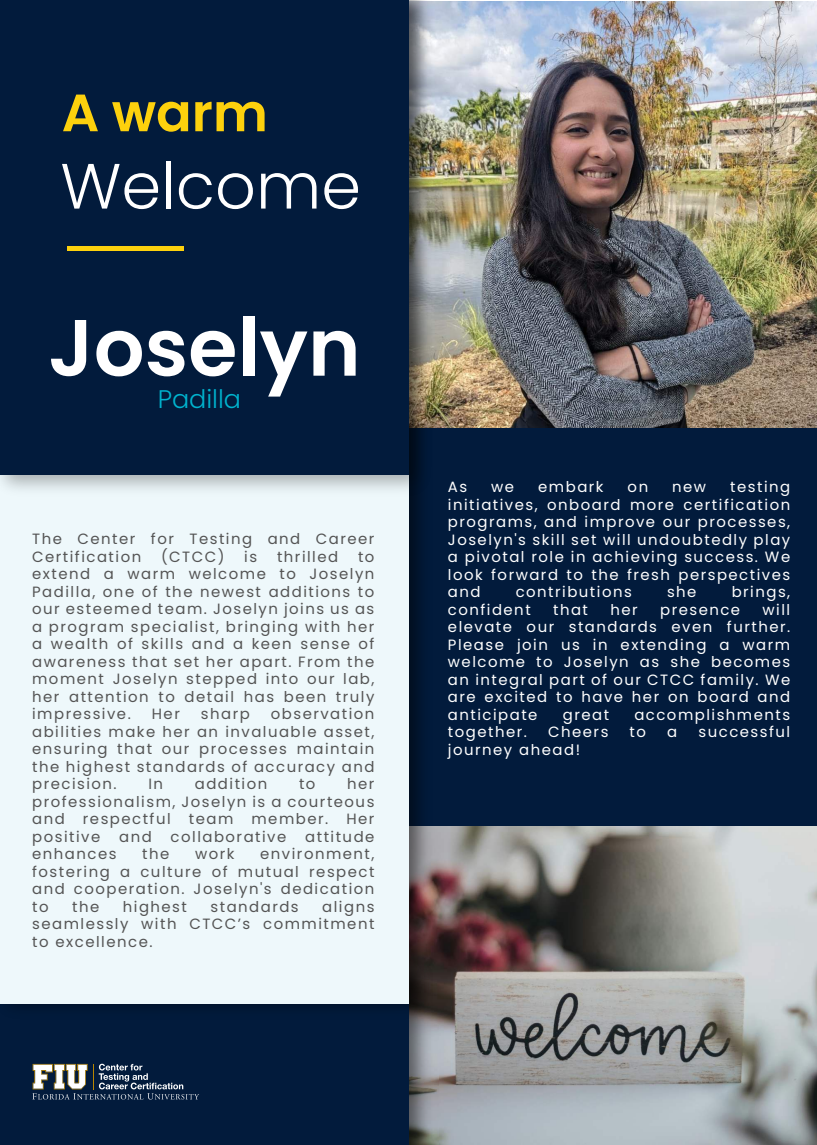
<style>
.page{position:relative;width:817px;height:1145px;background:#fff}
.page>*{position:absolute;margin:0;border:0;box-sizing:border-box;transform-origin:0 0}
.t1{font:600 79.8px "Poppins";color:#fff}
.t2{font:300 63.88px "Poppins";color:#fff}
.t3{font:600 52.41px "Poppins";color:#fdd10d}
.t4{font:300 25.46px "Poppins";color:#00b3ce}
.t5{font:14.88px/17.5px "Poppins";letter-spacing:.1em;color:#545454;text-align:justify}
.t6{font:14.88px/17.5px "Poppins";letter-spacing:.1em;color:#fff;text-align:justify}
</style>
<div class="page">
<div style="left:384px;top:422px;width:432px;height:723px;background:#021b3c"></div>
<img style="left:438px;top:1px;width:378px;height:427px">
<img style="left:438px;top:826px;width:378px;height:319px">
<img style="left:409px;top:1024px;width:29px;height:121px">
<div style="left:0;top:968px;width:408px;height:177px;background:#021b3c"></div>
<img style="left:0;top:1px;width:438px;height:1023px">
<div style="left:0;top:0;width:408px;height:1003px;background:#eef8fb"></div>
<img style="left:1px;top:0;width:436px;height:503px">
<div style="left:0;top:0;width:408px;height:475px;background:#021b3c"></div>
<svg style="left:32px;top:1064px;width:167px;height:35px"></svg>
<div style="left:67px;top:246px;width:117px;height:5px;background:#fdd10d"></div>
<h3 class="t3" style="left:62px;top:90px;width:208px">A warm</h3>
<h2 class="t2" style="left:60px;top:160px;width:302px">Welcome</h2>
<h1 class="t1" style="left:48px;top:313px;width:314px">Joselyn</h1>
<h3 class="t4" style="left:158px;top:389px;width:85px">Padilla</h3>
<p class="t5" style="left:32px;top:530px;width:343px">The Center for Testing and Career<br>Certification</p>
<p class="t5" style="left:161px;top:548px;width:65px">(CTCC)</p>
<p class="t5" style="left:244px;top:548px;width:14px">is</p>
<p class="t5" style="left:277px;top:548px;width:63px">thrilled</p>
<p class="t5" style="left:32px;top:548px;width:343px;text-indent:326px">to extend a warm welcome to Joselyn Padilla, one of the newest additions to our esteemed team. Joselyn joins us as a program specialist, bringing with her a wealth of skills and a keen sense of awareness that set her apart. From the moment Joselyn stepped into our lab, her attention to detail has been truly impressive.</p>
<p class="t5" style="left:32px;top:705px;width:343px;text-indent:238px">observation abilities make her an invaluable asset, ensuring that our processes maintain the highest standards of accuracy and precision.</p>
<p class="t5" style="left:152px;top:705px;width:30px">Her</p>
<p class="t5" style="left:201px;top:705px;width:50px">sharp</p>
<p class="t5" style="left:148px;top:775px;width:16px">In</p>
<p class="t5" style="left:195px;top:775px;width:74px">addition</p>
<p class="t5" style="left:299px;top:775px;width:18px">to</p>
<p class="t5" style="left:32px;top:775px;width:343px;text-indent:315px">her professionalism, Joselyn is a courteous and respectful team member. Her positive</p>
<p class="t5" style="left:119px;top:828px;width:34px">and</p>
<p class="t5" style="left:170px;top:828px;width:117px">collaborative</p>
<p class="t5" style="left:305px;top:828px;width:71px">attitude</p>
<p class="t5" style="left:32px;top:845px;width:343px;text-indent:228px">environment, fostering a culture of mutual respect and cooperation. Joselyn's dedication to</p>
<p class="t5" style="left:32px;top:845px;width:86px">enhances</p>
<p class="t5" style="left:142px;top:845px;width:29px">the</p>
<p class="t5" style="left:195px;top:845px;width:41px">work</p>
<p class="t5" style="left:32px;top:898px;width:343px;text-indent:290px">aligns seamlessly with CTCCís commitment to excellence.</p>
<p class="t5" style="left:72px;top:898px;width:29px">the</p>
<p class="t5" style="left:123px;top:898px;width:66px">highest</p>
<p class="t5" style="left:210px;top:898px;width:90px">standards</p>
<p class="t6" style="left:447px;top:478px;width:343px;text-indent:282px">testing initiatives, onboard more certification programs, and improve our processes, Joselyn's skill set will undoubtedly play a pivotal role in achieving success. We look forward to the fresh perspectives and</p>
<p class="t6" style="left:447px;top:478px;width:21px">As</p>
<p class="t6" style="left:491px;top:478px;width:24px">we</p>
<p class="t6" style="left:538px;top:478px;width:67px">embark</p>
<p class="t6" style="left:627px;top:478px;width:22px">on</p>
<p class="t6" style="left:672px;top:478px;width:35px">new</p>
<p class="t6" style="left:515px;top:583px;width:117px">contributions</p>
<p class="t6" style="left:666px;top:583px;width:31px">she</p>
<p class="t6" style="left:731px;top:583px;width:60px">brings,</p>
<p class="t6" style="left:447px;top:601px;width:84px">confident</p>
<p class="t6" style="left:553px;top:601px;width:36px">that</p>
<p class="t6" style="left:610px;top:601px;width:29px">her</p>
<p class="t6" style="left:659px;top:601px;width:81px">presence</p>
<p class="t6" style="left:447px;top:601px;width:343px;text-indent:314px">will elevate our standards even further.<br>Please join us in extending a warm welcome to Joselyn as she becomes an integral part of our CTCC family. We are excited to have her on board and anticipate</p>
<p class="t6" style="left:562px;top:706px;width:48px">great</p>
<p class="t6" style="left:634px;top:706px;width:157px">accomplishments</p>
<p class="t6" style="left:447px;top:723px;width:80px">together.</p>
<p class="t6" style="left:548px;top:723px;width:62px">Cheers</p>
<p class="t6" style="left:629px;top:723px;width:18px">to</p>
<p class="t6" style="left:667px;top:723px;width:12px">a</p>
<p class="t6" style="left:698px;top:723px;width:93px">successful</p>
<p class="t6" style="left:447px;top:741px;width:134px">journey ahead!</p>
</div>
